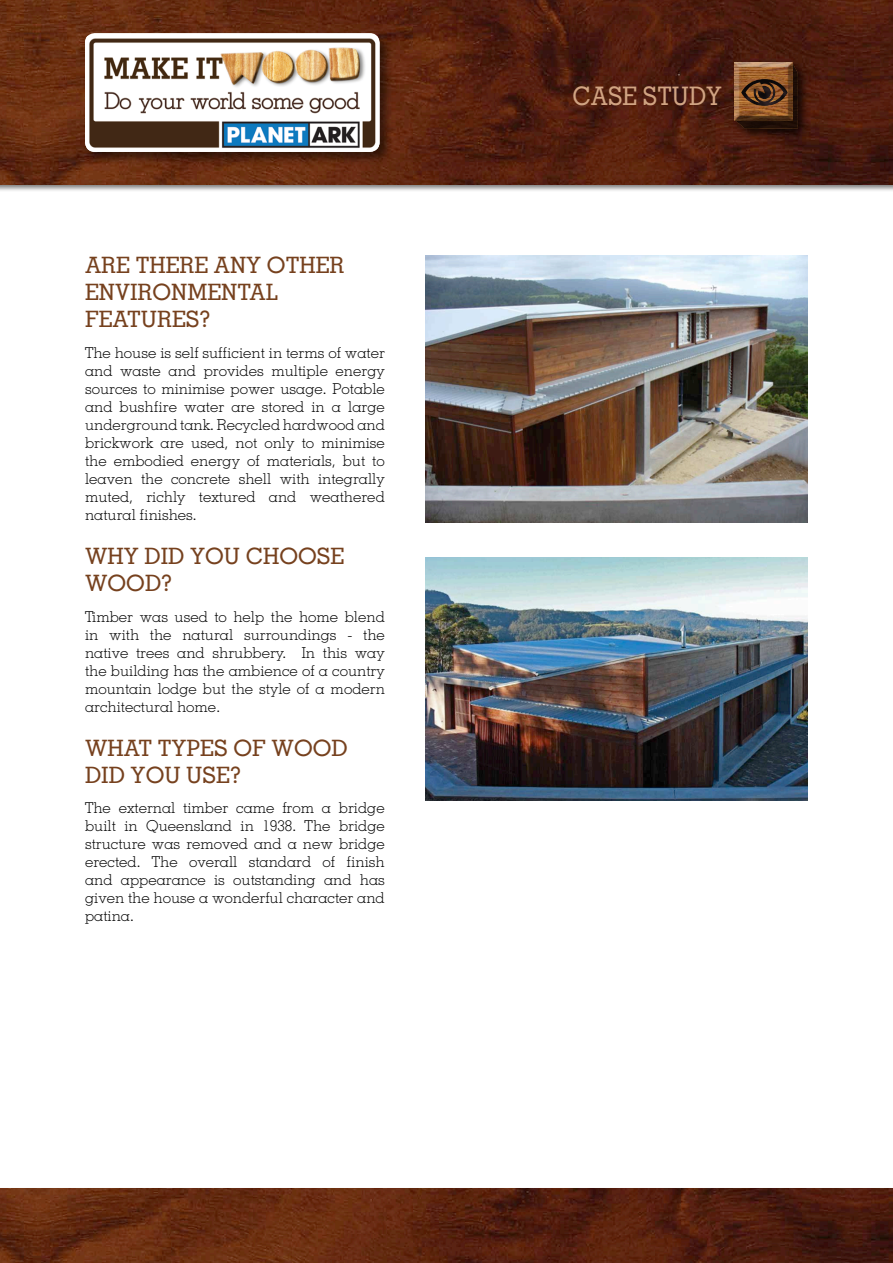
<style>
.page{position:relative;width:893px;height:1263px;background:#fff}
.page>*{position:absolute;margin:0;border:0;box-sizing:border-box;transform-origin:0 0}
.t1{font:500 25.5px "Memphis";color:#d1a483;scale:.93 1}
.t2{font:500 22.5px/27px "Memphis";color:#76411e}
.t3{font:300 15px/18px "Memphis";color:#000;text-align:justify}
</style>
<div class="page">
<div style="left:0;top:0;width:893px;height:193px;background:#000;opacity:.5"></div>
<img style="left:0;top:0;width:893px;height:185px">
<img style="left:0;top:1188px;width:893px;height:75px">
<div style="left:83px;top:31px;width:311px;height:135px;background:#000;opacity:.5"></div>
<div style="left:85px;top:33px;width:295px;height:119px;background:#fff;border-radius:10px"></div>
<img style="left:85px;top:36px;width:295px;height:116px">
<div style="left:731px;top:59px;width:79px;height:82px;background:#000;opacity:.75"></div>
<div style="left:734px;top:61px;width:60px;height:60px;background:#000;opacity:.8"></div>
<svg style="left:735px;top:63px;width:63px;height:66px;background:#704626"></svg>
<div style="left:739px;top:76px;width:49px;height:30px;background:#000;opacity:.75"></div>
<img style="left:425px;top:557px;width:383px;height:243px">
<img style="left:425px;top:255px;width:383px;height:268px">
<h2 class="t2" style="left:85px;top:251px;width:261px">ARE THERE ANY OTHER<br>ENVIRONMENTAL<br>FEATURES?</h2>
<p class="t3" style="left:85px;top:343px;width:301px">The house is self sufficient in terms of water and waste and provides multiple energy sources to minimise power usage. Potable and bushfire water are stored in a large underground tank. Recycled hardwood and brickwork are used, not only to minimise the embodied energy of materials, but to leaven the concrete shell with integrally muted, richly textured and weathered natural finishes.</p>
<h2 class="t2" style="left:85px;top:542px;width:261px">WHY DID YOU CHOOSE<br>WOOD</h2>
<h2 class="t2" style="left:161px;top:569px;width:13px">?</h2>
<p class="t3" style="left:85px;top:607px;width:301px">Timber was used to help the home blend in with the natural surroundings - the native trees and shrubbery. In this way the building has the ambience of a country mountain lodge but the style of a modern architectural home.</p>
<h2 class="t2" style="left:85px;top:734px;width:228px">WHAT TYPES OF WOOD<br>DID YOU USE?</h2>
<p class="t3" style="left:85px;top:799px;width:301px">The external timber came from a bridge built in Queensland in 1938. The bridge structure was removed and a new bridge erected. The overall standard of finish and appearance is outstanding and has given the house a wonderful character and patina.</p>
<h1 class="t1" style="left:572px;top:81px;width:162px">CASE STUDY</h1>
</div>
